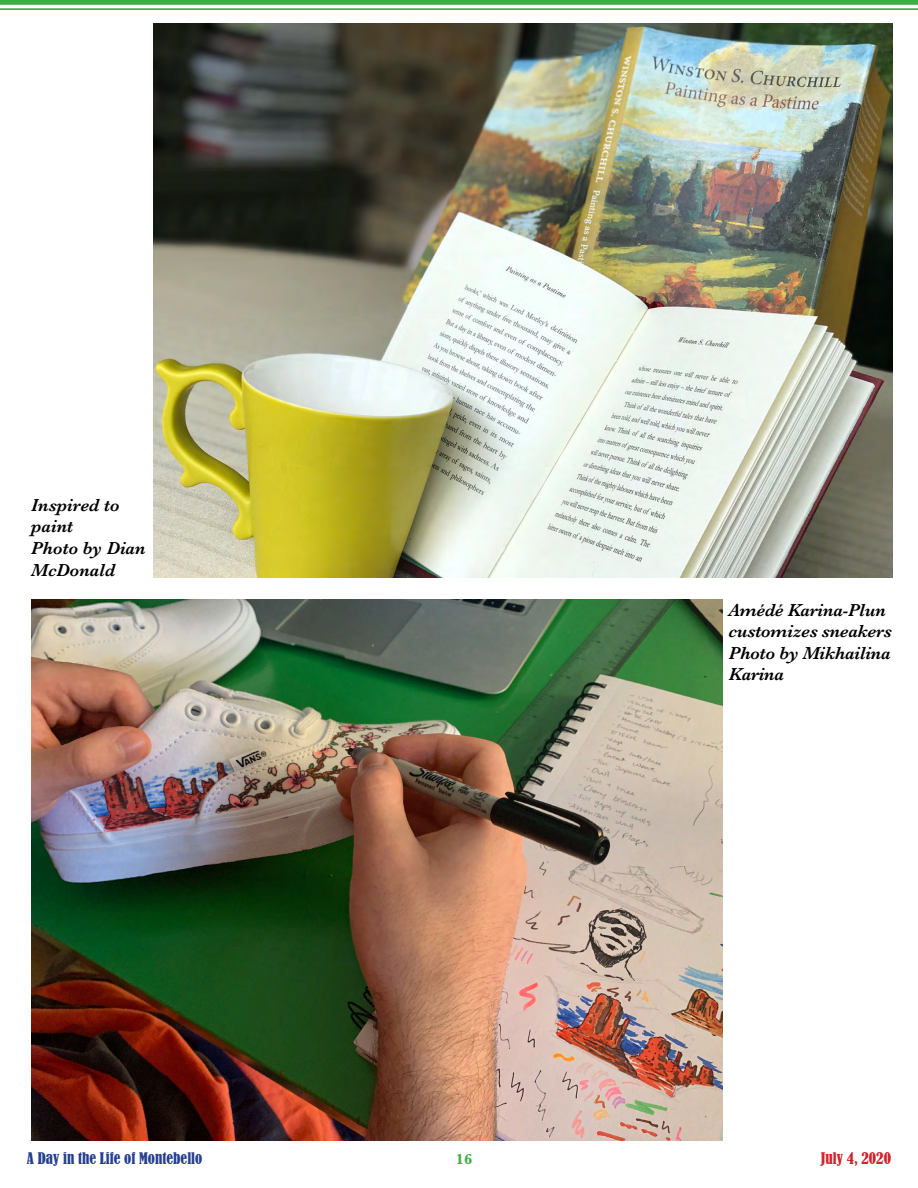
<style>
.page{position:relative;width:918px;height:1188px;background:#fff}
.page>*{position:absolute;margin:0;border:0;box-sizing:border-box;transform-origin:0 0}
.t1{font:italic 600 18px/21.6px "Baskerville";letter-spacing:-.01em;color:#000}
.t2{font:condensed 15px "Bernard";color:#25408f}
.t3{font:condensed 15px "Bernard";color:#d2232a}
.t4{font:700 15px "Baskerville";color:#41ad49}
</style>
<div class="page">
<div style="left:0;top:0;width:918px;height:5px;background:#41ad49"></div>
<hr style="left:0;top:8px;width:918px;height:2px;background:#41ad49">
<img style="left:31px;top:599px;width:692px;height:541px">
<img style="left:154px;top:24px;width:738px;height:553px">
<p class="t1" style="left:31px;top:494px;width:116px">Inspired to paint<br>Photo by Dian<br>McDonald</p>
<p class="t1" style="left:729px;top:599px;width:165px">Amédé Karina-Plun customizes sneakers<br>Photo by Mikhailina<br>Karina</p>
<p class="t2" style="left:27px;top:1149px;width:177px">A Day in the Life of Montebello</p>
<p class="t4" style="left:456px;top:1148px;width:18px">16</p>
<p class="t3" style="left:821px;top:1149px;width:72px">July 4, 2020</p>
</div>
